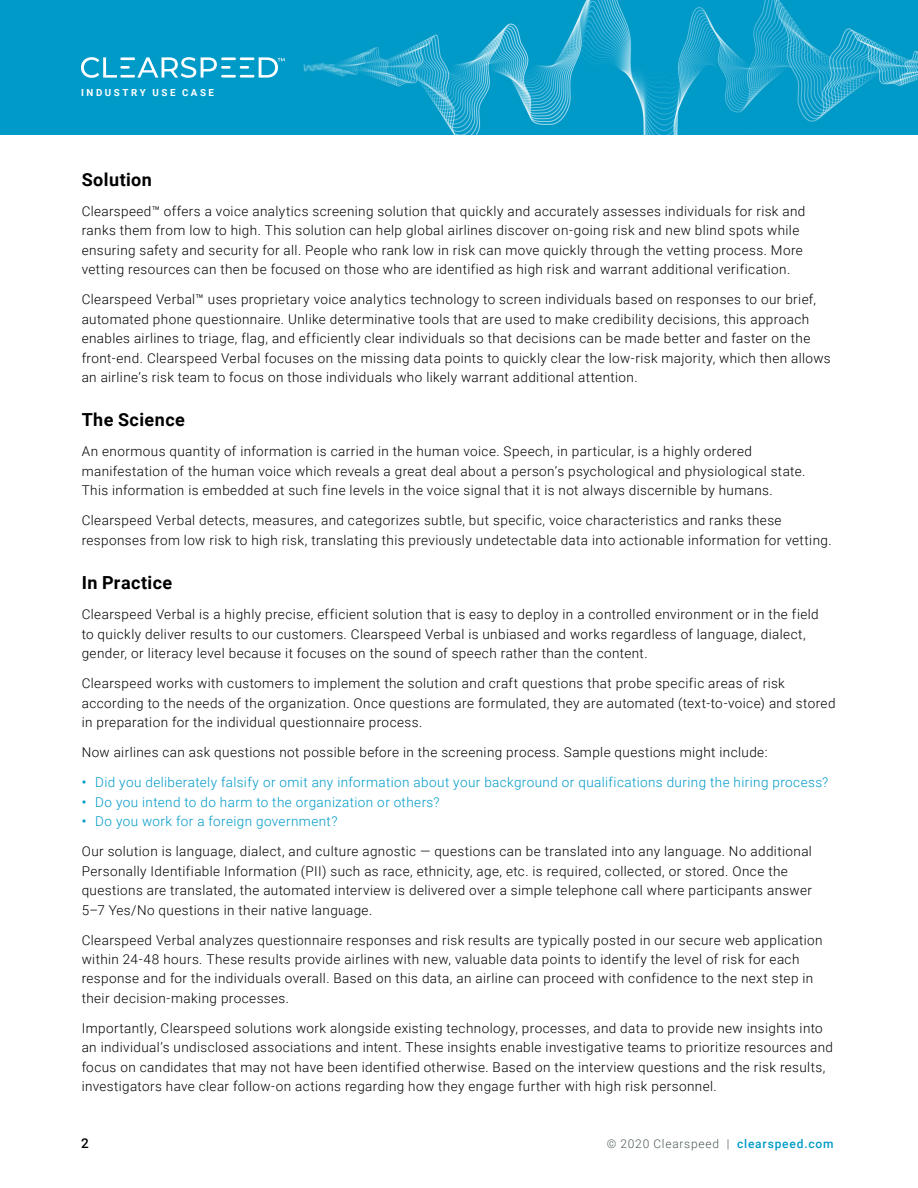
<style>
.page{position:relative;width:918px;height:1188px;background:#fff}
.page>*{position:absolute;margin:0;border:0;box-sizing:border-box;transform-origin:0 0}
.t1{font:700 18px "Roboto";letter-spacing:.025em;color:#000}
.t2{font:300 13.5px/19.5px "Roboto";letter-spacing:.03em;color:#000}
.t3{font:300 13.5px "Roboto";letter-spacing:.03em;color:#009ac8}
.t4{font:500 13.5px "Roboto";color:#000}
.t5{font:300 12px "Roboto";letter-spacing:.06em;color:#4c5759}
.t6{font:700 9.75px "Roboto";letter-spacing:.26em;color:#fff}
.s1{font-weight:500}
.s2{font-weight:500;color:#009ac8}
</style>
<div class="page">
<img style="left:0;top:0;width:918px;height:135px">
<hr style="left:120px;top:57px;width:15px;height:3px;background:#fff">
<svg style="left:81px;top:57px;width:49px;height:21px"></svg>
<hr style="left:120px;top:75px;width:15px;height:3px;background:#fff">
<hr style="left:221px;top:57px;width:15px;height:3px;background:#fff">
<svg style="left:137px;top:57px;width:94px;height:21px"></svg>
<hr style="left:221px;top:75px;width:15px;height:3px;background:#fff">
<hr style="left:240px;top:57px;width:14px;height:3px;background:#fff">
<svg style="left:240px;top:66px;width:9px;height:3px"></svg>
<hr style="left:240px;top:75px;width:14px;height:3px;background:#fff">
<svg style="left:259px;top:57px;width:26px;height:21px"></svg>
<p class="t6" style="left:81px;top:85px;width:134px">INDUSTRY USE CASE</p>
<h1 class="t1" style="left:82px;top:167px;width:72px">Solution</h1>
<p class="t2" style="left:82px;top:201px;width:725px">Clearspeed™ offers a voice analytics screening solution that quickly and accurately assesses individuals for risk and ranks them from low to high. This solution can help global airlines discover on-going risk and new blind spots while ensuring safety and security for all. People who rank low in risk can move quickly through the vetting process. More vetting resources can then be focused on those who are identified as high risk and warrant additional verification.</p>
<p class="t2" style="left:82px;top:289px;width:750px">Clearspeed Verbal™ uses proprietary voice analytics technology to screen individuals based on responses to our brief, automated phone questionnaire. Unlike determinative tools that are used to make credibility decisions, this approach enables airlines to triage, flag, and efficiently clear individuals so that decisions can be made better and faster on the front-end. Clearspeed Verbal focuses on the missing data points to quickly clear the low-risk majority, which then allows an airline’s risk team to focus on those individuals who likely warrant additional attention.</p>
<h1 class="t1" style="left:82px;top:407px;width:105px">The Science</h1>
<p class="t2" style="left:82px;top:441px;width:725px">An enormous quantity of information is carried in the human voice. Speech, in particular, is a highly ordered manifestation of the human voice which reveals a great deal about a person’s psychological and physiological state.<br>This information is embedded at such fine levels in the voice signal that it is not always discernible by humans.</p>
<p class="t2" style="left:82px;top:510px;width:752px">Clearspeed Verbal detects, measures, and categorizes subtle, but specific, voice characteristics and ranks these responses from low risk to high risk, translating this previously undetectable data into actionable information for vetting.</p>
<h1 class="t1" style="left:82px;top:570px;width:92px">In Practice</h1>
<p class="t2" style="left:82px;top:604px;width:739px">Clearspeed Verbal is a highly precise, efficient solution that is easy to deploy in a controlled environment or in the field to quickly deliver results to our customers. Clearspeed Verbal is unbiased and works regardless of language, dialect, gender, or literacy level because it focuses on the sound of speech rather than the content.</p>
<p class="t2" style="left:82px;top:673px;width:755px">Clearspeed works with customers to implement the solution and craft questions that probe specific areas of risk according to the needs of the organization. Once questions are formulated, they are automated (text-to-voice) and stored in preparation for the individual questionnaire process.</p>
<p class="t2" style="left:82px;top:742px;width:687px">Now airlines can ask questions not possible before in the screening process. Sample questions might include:</p>
<p class="t3" style="left:82px;top:773px;width:748px"><span class="s1">•</span> Did you deliberately falsify or omit any information about your background or qualifications during the hiring process?</p>
<p class="t3" style="left:82px;top:792px;width:359px"><span class="s1">•</span> Do you intend to do harm to the organization or others?</p>
<p class="t3" style="left:82px;top:812px;width:257px"><span class="s1">•</span> Do you work for a foreign government?</p>
<p class="t2" style="left:82px;top:841px;width:732px">Our solution is language, dialect, and culture agnostic — questions can be translated into any language. No additional Personally Identifiable Information (PII) such as race, ethnicity, age, etc. is required, collected, or stored. Once the questions are translated, the automated interview is delivered over a simple telephone call where participants answer 5–7 Yes/No questions in their native language.</p>
<p class="t2" style="left:82px;top:929px;width:743px">Clearspeed Verbal analyzes questionnaire responses and risk results are typically posted in our secure web application within 24-48 hours. These results provide airlines with new, valuable data points to identify the level of risk for each response and for the individuals overall. Based on this data, an airline can proceed with confidence to the next step in their decision-making processes.</p>
<p class="t2" style="left:82px;top:1018px;width:753px">Importantly, Clearspeed solutions work alongside existing technology, processes, and data to provide new insights into an individual’s undisclosed associations and intent. These insights enable investigative teams to prioritize resources and focus on candidates that may not have been identified otherwise. Based on the interview questions and the risk results, investigators have clear follow-on actions regarding how they engage further with high risk personnel.</p>
<p class="t4" style="left:81px;top:1133px;width:9px">2</p>
<p class="t5" style="left:607px;top:1135px;width:228px">© 2020 Clearspeed | <span class="s2">clearspeed.com</span></p>
</div>
